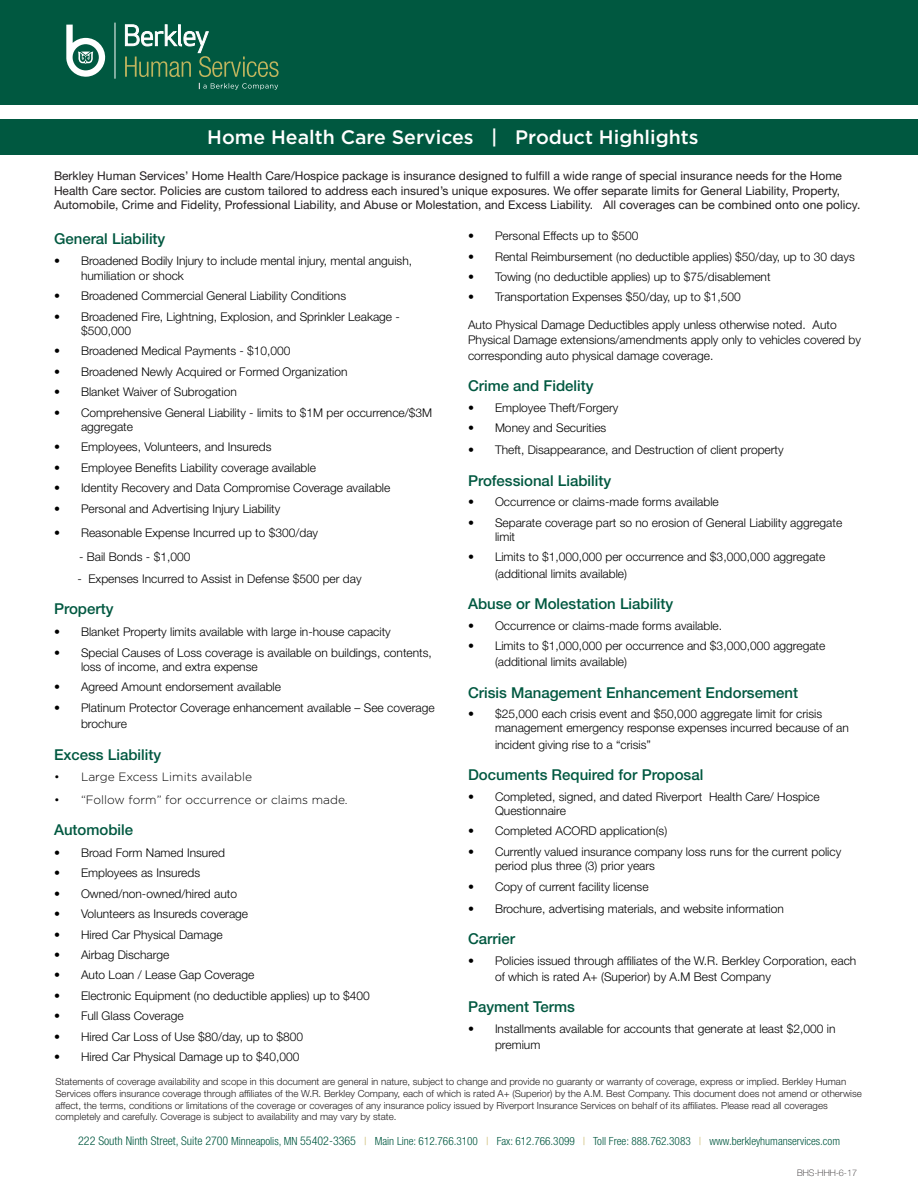
<style>
.page{position:relative;width:918px;height:1188px;background:#fff}
.page>*{position:absolute;margin:0;border:0;box-sizing:border-box;transform-origin:0 0}
.t1{font:500 19.5px "Gotham";color:#fff}
.t2{font:500 15px "Helvetica Neue LT Std";color:#005840}
.t3{font:300 12px/14.4px "Helvetica Neue LT Std";color:#000}
.t4{font:12px/14.4px "Helvetica Neue LT Std";color:#231f20}
.t5{font:300 12px "Gotham";color:#000}
.t6{font:300 condensed 11.25px "Helvetica Neue LT Std";color:#005840}
.t7{font:300 9.75px/11.7px "Helvetica Neue LT Std";color:#231f20}
.t8{font:100 9px "Helvetica Neue LT Std";color:#231f20}
.s1{font-size:12px}
.s2{color:#c8b462}
</style>
<div class="page">
<div style="left:0;top:0;width:918px;height:104px;background:#005840"></div>
<hr style="left:115px;top:23px;width:1px;height:56px;background:#fff">
<svg style="left:66px;top:25px;width:39px;height:52px"></svg>
<svg style="left:125px;top:25px;width:154px;height:65px"></svg>
<div style="left:0;top:119px;width:918px;height:36px;background:#005840"></div>
<p class="t1" style="left:207px;top:124px;width:493px">Home Health Care Services | Product Highlights</p>
<p class="t4" style="left:54px;top:169px;width:808px">Berkley Human Services’ Home Health Care/Hospice package is insurance designed to fulfill a wide range of special insurance needs for the Home<br>Health Care sector. Policies are custom tailored to address each insured’s unique exposures. We offer separate limits for General Liability, Property,<br>Automobile, Crime and Fidelity, Professional Liability, and Abuse or Molestation, and Excess Liability. All coverages can be combined onto one policy.</p>
<p class="t2" style="left:54px;top:229px;width:113px">General Liability</p>
<p class="t3" style="left:81px;top:254px;width:333px;text-indent:-27px">• Broadened Bodily Injury to include mental injury, mental anguish, humiliation or shock</p>
<p class="t3" style="left:54px;top:289px;width:294px">• Broadened Commercial General Liability Conditions</p>
<p class="t3" style="left:81px;top:309px;width:320px;text-indent:-27px">• Broadened Fire, Lightning, Explosion, and Sprinkler Leakage - $500,000</p>
<p class="t3" style="left:54px;top:344px;width:238px">• Broadened Medical Payments - $10,000</p>
<p class="t3" style="left:54px;top:364px;width:295px">• Broadened Newly Acquired or Formed Organization</p>
<p class="t3" style="left:54px;top:385px;width:184px">• Blanket Waiver of Subrogation</p>
<p class="t3" style="left:81px;top:405px;width:353px;text-indent:-27px">• Comprehensive General Liability - limits to $1M per occurrence/$3M aggregate</p>
<p class="t3" style="left:54px;top:440px;width:219px">• Employees, Volunteers, and Insureds</p>
<p class="t3" style="left:54px;top:460px;width:263px">• Employee Benefits Liability coverage available</p>
<p class="t3" style="left:54px;top:481px;width:338px">• Identity Recovery and Data Compromise Coverage available</p>
<p class="t3" style="left:54px;top:501px;width:228px">• Personal and Advertising Injury Liability</p>
<p class="t3" style="left:54px;top:525px;width:266px">• Reasonable Expense Incurred up to $300/day</p>
<p class="t3" style="left:79px;top:549px;width:113px">- Bail Bonds - $1,000</p>
<p class="t3" style="left:77px;top:571px;width:286px">- Expenses Incurred to Assist in Defense $500 per day</p>
<p class="t2" style="left:54px;top:600px;width:61px">Property</p>
<p class="t3" style="left:54px;top:625px;width:338px">• Blanket Property limits available with large in-house capacity</p>
<p class="t3" style="left:81px;top:645px;width:352px;text-indent:-27px">• Special Causes of Loss coverage is available on buildings, contents, loss of income, and extra expense</p>
<p class="t3" style="left:54px;top:680px;width:229px">• Agreed Amount endorsement available</p>
<p class="t3" style="left:81px;top:699px;width:355px;line-height:16.2px;text-indent:-27px">• Platinum Protector Coverage enhancement available – See coverage brochure</p>
<p class="t2" style="left:54px;top:745px;width:109px">Excess Liability</p>
<p class="t5" style="left:54px;top:770px;width:200px">• Large Excess Limits available</p>
<p class="t5" style="left:54px;top:792px;width:295px">• “Follow form” for occurrence or claims made.</p>
<p class="t2" style="left:54px;top:821px;width:81px">Automobile</p>
<p class="t3" style="left:54px;top:845px;width:173px">• Broad Form Named Insured</p>
<p class="t3" style="left:54px;top:866px;width:148px">• Employees as Insureds</p>
<p class="t3" style="left:54px;top:886px;width:185px">• Owned/non-owned/hired auto</p>
<p class="t3" style="left:54px;top:907px;width:196px">• Volunteers as Insureds coverage</p>
<p class="t3" style="left:54px;top:927px;width:170px">• Hired Car Physical Damage</p>
<p class="t3" style="left:54px;top:947px;width:117px">• Airbag Discharge</p>
<p class="t3" style="left:54px;top:968px;width:202px">• Auto Loan / Lease Gap Coverage</p>
<p class="t3" style="left:54px;top:988px;width:317px">• Electronic Equipment (no deductible applies) up to $400</p>
<p class="t3" style="left:54px;top:1009px;width:131px">• Full Glass Coverage</p>
<p class="t3" style="left:54px;top:1029px;width:251px">• Hired Car Loss of Use $80/day, up to $800</p>
<p class="t3" style="left:54px;top:1049px;width:247px">• Hired Car Physical Damage up to $40,000</p>
<p class="t3" style="left:468px;top:228px;width:172px">• Personal Effects up to $500</p>
<p class="t3" style="left:468px;top:249px;width:388px">• Rental Reimbursement (no deductible applies) $50/day, up to 30 days</p>
<p class="t3" style="left:468px;top:269px;width:304px">• Towing (no deductible applies) up to $75/disablement</p>
<p class="t3" style="left:468px;top:290px;width:274px">• Transportation Expenses $50/day, up to $1,500</p>
<p class="t3" style="left:468px;top:318px;width:394px">Auto Physical Damage Deductibles apply unless otherwise noted. Auto<br>Physical Damage extensions/amendments apply only to vehicles covered by</p>
<p class="t3" style="left:468px;top:348px;width:247px">corresponding auto physical damage coverage.</p>
<p class="t2" style="left:468px;top:377px;width:127px">Crime and Fidelity</p>
<p class="t3" style="left:468px;top:400px;width:152px">• Employee Theft/Forgery</p>
<p class="t3" style="left:468px;top:420px;width:140px">• Money and Securities</p>
<p class="t3" style="left:468px;top:443px;width:317px">• Theft, Disappearance, and Destruction of client property</p>
<p class="t2" style="left:468px;top:472px;width:145px">Professional Liability</p>
<p class="t3" style="left:468px;top:495px;width:252px">• Occurrence or claims-made forms available</p>
<p class="t3" style="left:495px;top:515px;width:349px;text-indent:-27px">• Separate coverage part so no erosion of General Liability aggregate limit</p>
<p class="t3" style="left:495px;top:549px;width:332px;line-height:16.2px;text-indent:-27px">• Limits to $1,000,000 per occurrence and $3,000,000 aggregate (additional limits available)</p>
<p class="t2" style="left:468px;top:595px;width:207px">Abuse or Molestation Liability</p>
<p class="t3" style="left:468px;top:618px;width:256px">• Occurrence or claims-made forms available.</p>
<p class="t3" style="left:495px;top:637px;width:332px;line-height:16.2px;text-indent:-27px">• Limits to $1,000,000 per occurrence and $3,000,000 aggregate (additional limits available)</p>
<p class="t2" style="left:468px;top:683px;width:332px">Crisis Management Enhancement Endorsement</p>
<p class="t3" style="left:495px;top:706px;width:355px;text-indent:-27px">• $25,000 each crisis event and $50,000 aggregate limit for crisis management emergency response expenses incurred because of an</p>
<p class="t3" style="left:495px;top:737px;width:158px">incident giving rise to a “crisis”</p>
<p class="t2" style="left:468px;top:766px;width:237px">Documents Required for Proposal</p>
<p class="t3" style="left:495px;top:789px;width:326px;text-indent:-27px">• Completed, signed, and dated Riverport Health Care/ Hospice<br>Questionnaire</p>
<p class="t3" style="left:468px;top:824px;width:201px">• Completed ACORD application(s)</p>
<p class="t3" style="left:495px;top:844px;width:348px;text-indent:-27px">• Currently valued insurance company loss runs for the current policy period plus three (3) prior years</p>
<p class="t3" style="left:468px;top:879px;width:182px">• Copy of current facility license</p>
<p class="t3" style="left:468px;top:901px;width:317px">• Brochure, advertising materials, and website information</p>
<p class="t2" style="left:468px;top:930px;width:48px">Carrier</p>
<p class="t3" style="left:495px;top:952px;width:363px;line-height:16.2px;text-indent:-27px">• Policies issued through affiliates of the W.R. Berkley Corporation, each of which is rated A+ (Superior) by A.M Best Company</p>
<p class="t2" style="left:468px;top:998px;width:108px">Payment Terms</p>
<p class="t3" style="left:495px;top:1020px;width:342px;line-height:16.2px;text-indent:-27px">• Installments available for accounts that generate at least $2,000 in premium</p>
<p class="t7" style="left:56px;top:1076px;width:808px">Statements of coverage availability and scope in this document are general in nature, subject to change and provide no guaranty or warranty of coverage, express or implied. Berkley Human Services offers insurance coverage through affiliates of the W.R. Berkley Company, each of which is rated A+ (Superior) by the A.M. Best Company. This document does not amend or otherwise affect, the terms, conditions or limitations of the coverage or coverages of any insurance policy issued by Riverport Insurance Services on behalf of its affiliates. Please read all coverages completely and carefully. Coverage is subject to availability and may vary by state.</p>
<p class="t6" style="left:78px;top:1135px;width:763px"><span class="s1">222 South Ninth Street, Suite 2700</span> Minneapolis, MN <span class="s1">55402-3365</span> <span class="s2">|</span> Main Line: 612.766.3100 <span class="s2">|</span> Fax: 612.766.3099 <span class="s2">|</span> Toll Free: 888.762.3083 <span class="s2">|</span> www.berkleyhumanservices.com</p>
<p class="t8" style="left:797px;top:1167px;width:61px">BHS-HHH-6-17</p>
</div>
